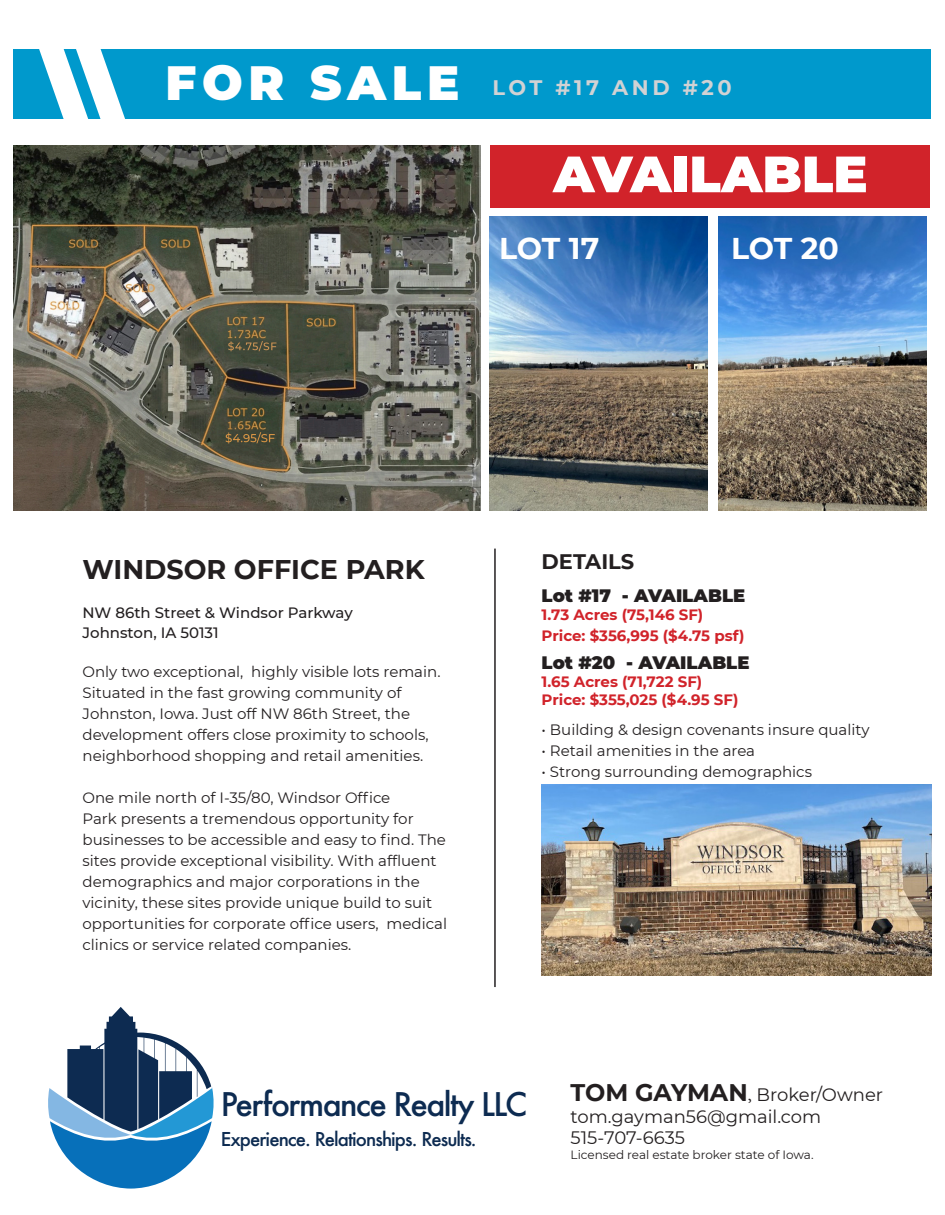
<style>
.page{position:relative;width:945px;height:1215px;background:#fff}
.page>*{position:absolute;margin:0;border:0;box-sizing:border-box;transform-origin:0 0}
.t1{font:900 123px "Montserrat";color:#fff}
.t2{font:900 51px "Montserrat";color:#fff}
.t3{font:900 48px "Montserrat";letter-spacing:.12em;color:#fff}
.t4{font:500 31.65px "Futura";letter-spacing:-.05em;color:#0d2b51}
.t5{font:700 30px "Montserrat";letter-spacing:-.01em;color:#fff}
.t6{font:700 27px "Montserrat";color:#231f20}
.t7{font:700 21px "Montserrat";letter-spacing:.17em;color:#d1d2d4}
.t8{font:700 21px "Montserrat";color:#231f20}
.t9{font:500 18.6px "Futura";letter-spacing:-.05em;color:#0d2b51}
.t10{font:18px "Montserrat";color:#231f20}
.t11{font:900 18px "Montserrat";color:#231f20}
.t12{font:15px/21px "Montserrat";color:#231f20}
.t13{font:700 15px "Montserrat";color:#d1232a}
.t14{font:500 15px "Montserrat";color:#231f20}
.t15{font:12px "Montserrat";color:#231f20}
.s1{font-weight:700;font-size:24px}
.s2{font-family:"Minion Pro"}
</style>
<div class="page">
<div style="left:14px;top:49px;width:918px;height:70px;background:#09c"></div>
<svg style="left:48px;top:1007px;width:166px;height:182px"></svg>
<img style="left:542px;top:785px;width:390px;height:190px">
<hr style="left:494px;top:549px;width:2px;height:438px;background:#231f20">
<img style="left:14px;top:146px;width:466px;height:364px">
<img style="left:490px;top:217px;width:217px;height:293px">
<img style="left:718px;top:217px;width:209px;height:293px">
<div style="left:490px;top:146px;width:440px;height:62px;background:#d1232a"></div>
<p class="t1" style="left:42px;top:6px;width:93px">\\</p>
<p class="t3" style="left:166px;top:47px;width:295px">FOR SALE</p>
<p class="t7" style="left:492px;top:72px;width:241px">LOT #17 AND #20</p>
<p class="t2" style="left:553px;top:136px;width:316px">AVAILABLE</p>
<p class="t5" style="left:499px;top:227px;width:102px">LOT 17</p>
<p class="t5" style="left:731px;top:227px;width:109px">LOT 20</p>
<p class="t6" style="left:82px;top:550px;width:344px">WINDSOR OFFICE PARK</p>
<p class="t14" style="left:82px;top:602px;width:272px">NW 86th Street &amp; Windsor Parkway</p>
<p class="t14" style="left:82px;top:622px;width:138px">Johnston, IA 50131</p>
<p class="t12" style="left:82px;top:660px;width:360px">Only two exceptional, highly visible lots remain.<br>Situated in the fast growing community of Johnston, Iowa. Just off NW 86th Street, the development offers close proximity to schools, neighborhood shopping and retail amenities.</p>
<p class="t12" style="left:82px;top:786px;width:366px">One mile north of I-35/80, Windsor Office<br>Park presents a tremendous opportunity for businesses to be accessible and easy to find. The sites provide exceptional visibility. With affluent demographics and major corporations in the vicinity, these sites provide unique build to suit opportunities for corporate office users, medical clinics or service related companies.</p>
<p class="t8" style="left:542px;top:546px;width:94px">DETAILS</p>
<p class="t11" style="left:542px;top:582px;width:205px">Lot #17 - AVAILABLE</p>
<p class="t13" style="left:542px;top:604px;width:163px">1.73 Acres (75,146 SF)</p>
<p class="t13" style="left:542px;top:625px;width:204px">Price: $356,995 ($4.75 psf)</p>
<p class="t11" style="left:542px;top:649px;width:209px">Lot #20 - AVAILABLE</p>
<p class="t13" style="left:542px;top:671px;width:162px">1.65 Acres (71,722 SF)</p>
<p class="t13" style="left:542px;top:689px;width:198px">Price: $355,025 ($4.95 SF)</p>
<p class="t12" style="left:542px;top:719px;width:330px">• Building &amp; design covenants insure quality</p>
<p class="t12" style="left:542px;top:740px;width:215px">• Retail amenities in the area</p>
<p class="t12" style="left:542px;top:761px;width:272px">• Strong surrounding demographics</p>
<p class="t4" style="left:221px;top:1083px;width:308px">Performance Realty LLC</p>
<p class="t9" style="left:221px;top:1127px;width:257px">Experience. Relationships. Results.</p>
<p class="t10" style="left:571px;top:1082px;width:314px"><span class="s1">TOM GAYMAN</span><span class="s2">,</span> Broker/Owner</p>
<p class="t10" style="left:571px;top:1104px;width:252px">tom.gayman56@gmail.com</p>
<p class="t10" style="left:571px;top:1126px;width:116px">515-707-6635</p>
<p class="t15" style="left:571px;top:1146px;width:245px">Licensed real estate broker state of Iowa.</p>
</div>
